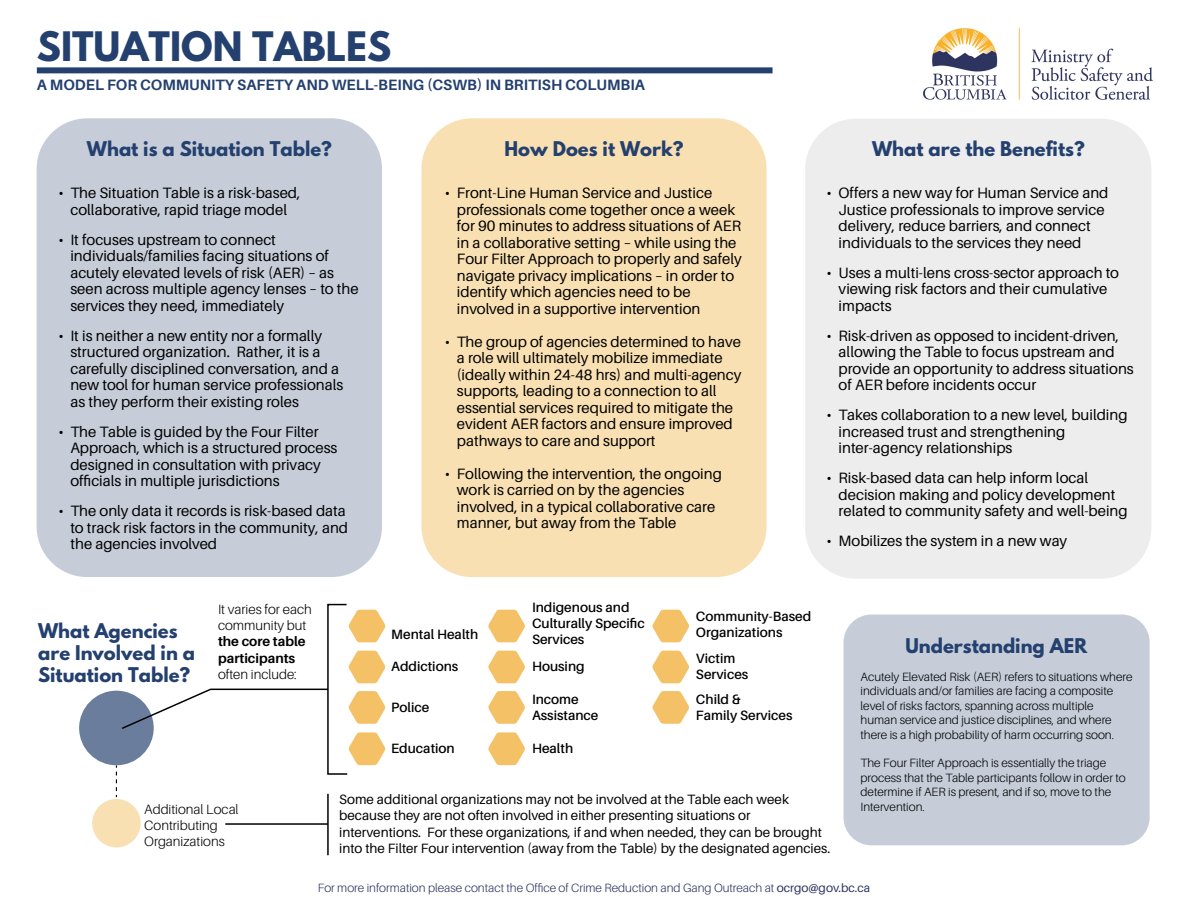
<style>
.page{position:relative;width:1188px;height:918px;background:#fff}
.page>*{position:absolute;margin:0;border:0;box-sizing:border-box;transform-origin:0 0}
.t1{font:700 36px "League Spartan";color:#24406f}
.t2{font:700 18px/21.6px "League Spartan";color:#24406f}
.t3{font:15px/16.5px "Aileron";color:#000}
.t4{font:700 15px "Aileron";color:#24406f}
.t5{font:13.5px/16.2px "Aileron";color:#000}
.t6{font:600 13.5px/16.2px "Aileron";color:#000}
.t7{font:300 13.5px/16.2px "Aileron";color:#000}
.t8{font:700 13.5px/16.2px "Aileron";color:#000}
.t9{font:300 12px/14.4px "Aileron";color:#000}
.t10{font:300 12px "Aileron";color:#2d3460}
.s1{font-weight:400}
</style>
<div class="page">
<div style="left:805px;top:119px;width:346px;height:460px;background:#ededed;border-radius:51px"></div>
<div style="left:421px;top:118px;width:346px;height:459px;background:#f9e0b2;border-radius:51px"></div>
<div style="left:37px;top:118px;width:345px;height:459px;background:#c6cdd9;border-radius:51px"></div>
<div style="left:843px;top:615px;width:307px;height:230px;background:#c6cdd9;border-radius:28px"></div>
<div style="left:92px;top:799px;width:49px;height:48px;background:#f9e0b2;border-radius:50%"></div>
<div style="left:79px;top:691px;width:75px;height:74px;background:#6a7d9d;border-radius:50%"></div>
<svg style="left:653px;top:651px;width:36px;height:32px"></svg>
<svg style="left:488px;top:732px;width:37px;height:33px"></svg>
<svg style="left:488px;top:610px;width:37px;height:32px"></svg>
<svg style="left:653px;top:610px;width:36px;height:32px"></svg>
<svg style="left:488px;top:651px;width:37px;height:32px"></svg>
<svg style="left:488px;top:691px;width:37px;height:33px"></svg>
<img style="left:923px;top:28px;width:230px;height:72px">
<div style="left:37px;top:67px;width:736px;height:6px;background:#24406f"></div>
<svg style="left:653px;top:691px;width:36px;height:33px"></svg>
<hr style="left:225px;top:823px;width:103px;height:2px;background:#000">
<hr style="left:327px;top:794px;width:2px;height:61px;background:#000">
<svg style="left:116px;top:603px;width:269px;height:194px"></svg>
<h1 class="t1" style="left:37px;top:18px;width:356px">SITUATION TABLES</h1>
<p class="t4" style="left:37px;top:77px;width:610px">A MODEL FOR COMMUNITY SAFETY AND WELL-BEING (CSWB) IN BRITISH COLUMBIA</p>
<p class="t2" style="left:87px;top:138px;width:247px">What is a Situation Table?</p>
<p class="t2" style="left:505px;top:138px;width:180px">How Does it Work?</p>
<p class="t3" style="left:457px;top:185px;width:286px;text-indent:-12px">• Front-Line Human Service and Justice professionals come together once a week for 90 minutes to address situations of AER in a collaborative setting – while using the Four Filter Approach to properly and safely navigate privacy implications – in order to identify which agencies need to be involved in a supportive intervention</p>
<p class="t3" style="left:457px;top:334px;width:286px;text-indent:-12px">• The group of agencies determined to have a role will ultimately mobilize immediate (ideally within 24-48 hrs) and multi-agency supports, leading to a connection to all essential services required to mitigate the evident AER factors and ensure improved pathways to care and support</p>
<p class="t3" style="left:457px;top:466px;width:267px;text-indent:-12px">• Following the intervention, the ongoing work is carried on by the agencies involved, in a typical collaborative care manner, but away from the Table</p>
<p class="t3" style="left:58px;top:185px;width:244px;text-align:center">• The Situation Table is a risk-based, collaborative, rapid triage model</p>
<p class="t3" style="left:70px;top:232px;width:290px;text-indent:-12px">• It focuses upstream to connect individuals/families facing situations of acutely elevated levels of risk (AER) – as seen across multiple agency lenses – to the services they need, immediately</p>
<p class="t3" style="left:70px;top:328px;width:274px;text-indent:-12px">• It is neither a new entity nor a formally structured organization. Rather, it is a carefully disciplined conversation, and a new tool for human service professionals as they perform their existing roles</p>
<p class="t3" style="left:70px;top:424px;width:269px;text-indent:-12px">• The Table is guided by the Four Filter Approach, which is a structured process designed in consultation with privacy officials in multiple jurisdictions</p>
<p class="t3" style="left:70px;top:503px;width:279px;text-indent:-12px">• The only data it records is risk-based data to track risk factors in the community, and the agencies involved</p>
<p class="t2" style="left:872px;top:138px;width:214px">What are the Benefits?</p>
<p class="t3" style="left:839px;top:185px;width:271px;text-indent:-12px">• Offers a new way for Human Service and Justice professionals to improve service delivery, reduce barriers, and connect individuals to the services they need</p>
<p class="t3" style="left:839px;top:265px;width:282px;text-indent:-12px">• Uses a multi-lens cross-sector approach to viewing risk factors and their cumulative impacts</p>
<p class="t3" style="left:839px;top:328px;width:297px;text-indent:-12px">• Risk-driven as opposed to incident-driven, allowing the Table to focus upstream and provide an opportunity to address situations of AER before incidents occur</p>
<p class="t3" style="left:839px;top:407px;width:291px;text-indent:-12px">• Takes collaboration to a new level, building increased trust and strengthening inter-agency relationships</p>
<p class="t3" style="left:839px;top:470px;width:291px;text-indent:-12px">• Risk-based data can help inform local decision making and policy development related to community safety and well-being</p>
<p class="t3" style="left:827px;top:533px;width:242px">• Mobilizes the system in a new way</p>
<p class="t2" style="left:38px;top:620px;width:158px">What Agencies are Involved in a<br>Situation Table?</p>
<p class="t7" style="left:218px;top:601px;width:95px">It varies for each community but</p>
<p class="t8" style="left:218px;top:634px;width:89px">the core table participants</p>
<p class="t7" style="left:218px;top:666px;width:80px">often include:</p>
<p class="t7" style="left:144px;top:801px;width:96px">Additional Local<br>Contributing<br>Organizations</p>
<p class="t6" style="left:391px;top:627px;width:89px">Mental Health</p>
<p class="t6" style="left:391px;top:659px;width:69px">Addictions</p>
<p class="t6" style="left:391px;top:699px;width:40px">Police</p>
<p class="t6" style="left:391px;top:740px;width:65px">Education</p>
<p class="t6" style="left:532px;top:599px;width:114px">Indigenous and<br>Culturally Specific<br>Services</p>
<p class="t6" style="left:532px;top:659px;width:54px">Housing</p>
<p class="t6" style="left:532px;top:691px;width:68px">Income<br>Assistance</p>
<p class="t6" style="left:532px;top:740px;width:43px">Health</p>
<p class="t6" style="left:696px;top:609px;width:117px">Community-Based<br>Organizations</p>
<p class="t6" style="left:696px;top:650px;width:54px">Victim<br>Services</p>
<p class="t6" style="left:696px;top:691px;width:98px">Child &amp;<br>Family Services</p>
<p class="t5" style="left:339px;top:792px;width:493px">Some additional organizations may not be involved at the Table each week because they are not often involved in either presenting situations or interventions. For these organizations, if and when needed, they can be brought into the Filter Four intervention (away from the Table) by the designated agencies.</p>
<p class="t2" style="left:905px;top:635px;width:183px">Understanding AER</p>
<p class="t9" style="left:861px;top:670px;width:273px">Acutely Elevated Risk (AER) refers to situations where individuals and/or families are facing a composite level of risks factors, spanning across multiple human service and justice disciplines, and where there is a high probability of harm occurring soon.</p>
<p class="t9" style="left:861px;top:756px;width:267px">The Four Filter Approach is essentially the triage process that the Table participants follow in order to determine if AER is present, and if so, move to the Intervention.</p>
<p class="t10" style="left:318px;top:881px;width:554px">For more information please contact the Office of Crime Reduction and Gang Outreach at <span class="s1">ocrgo@gov.bc.ca</span></p>
</div>
